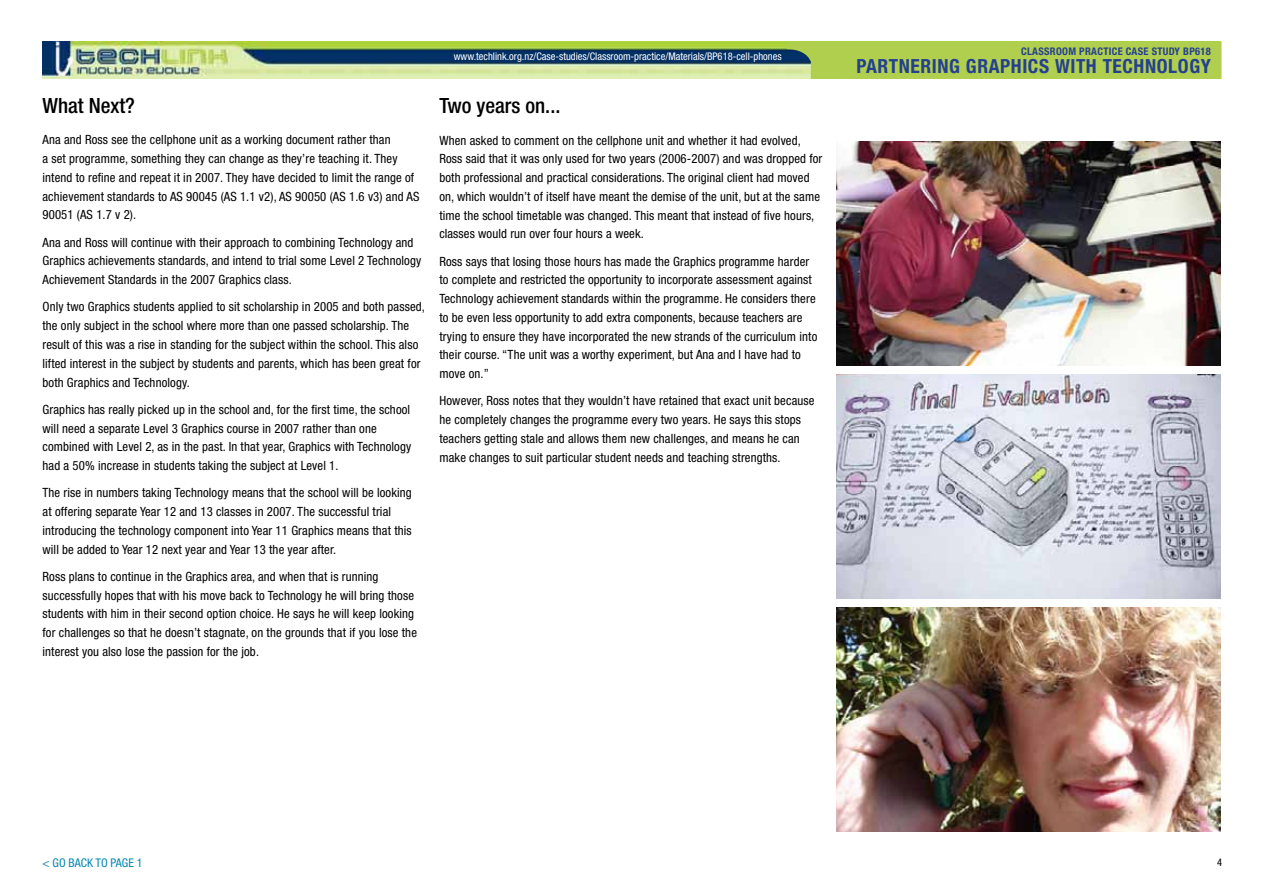
<style>
.page{position:relative;width:1263px;height:893px;background:#fff}
.page>*{position:absolute;margin:0;border:0;box-sizing:border-box;transform-origin:0 0}
.t1{font:500 condensed 21px "Helvetica Neue";color:#000}
.t2{font:700 condensed 19.5px "Helvetica Neue";letter-spacing:.03em;color:#25408f}
.t3{font:condensed 12.75px/18.8px "Helvetica Neue";letter-spacing:.01em;color:#000}
.t4{font:condensed 12px "Helvetica Neue";color:#0087af}
.t5{font:condensed 10.5px "Helvetica Neue";color:#fff}
.t6{font:700 condensed 10.5px "Helvetica Neue";letter-spacing:.03em;color:#25408f}
.t7{font:condensed 10.5px "Helvetica Neue";color:#000}
</style>
<div class="page">
<img style="left:43px;top:42px;width:744px;height:36px">
<div style="left:787px;top:42px;width:434px;height:37px;background:#b1cf4f"></div>
<img style="left:836px;top:375px;width:384px;height:223px">
<img style="left:836px;top:607px;width:384px;height:224px">
<img style="left:836px;top:142px;width:384px;height:224px">
<p class="t5" style="left:454px;top:50px;width:329px">www.techlink.org.nz/Case-studies/Classroom-practice/Materials/BP618-cell-phones</p>
<h1 class="t1" style="left:43px;top:93px;width:94px">What Next?</h1>
<h1 class="t1" style="left:439px;top:93px;width:123px">Two years on...</h1>
<p class="t3" style="left:43px;top:130px;width:378px">Ana and Ross see the cellphone unit as a working document rather than<br>a set programme, something they can change as they’re teaching it. They intend to refine and repeat it in 2007. They have decided to limit the range of achievement standards to AS 90045 (AS 1.1 v2), AS 90050 (AS 1.6 v3) and AS 90051 (AS 1.7 v 2).</p>
<p class="t3" style="left:43px;top:233px;width:380px">Ana and Ross will continue with their approach to combining Technology and<br>Graphics achievements standards, and intend to trial some Level 2 Technology<br>Achievement Standards in the 2007 Graphics class.</p>
<p class="t3" style="left:43px;top:297px;width:384px">Only two Graphics students applied to sit scholarship in 2005 and both passed, the only subject in the school where more than one passed scholarship. The result of this was a rise in standing for the subject within the school. This also lifted interest in the subject by students and parents, which has been great for both Graphics and Technology.</p>
<p class="t3" style="left:43px;top:400px;width:370px">Graphics has really picked up in the school and, for the first time, the school will need a separate Level 3 Graphics course in 2007 rather than one combined with Level 2, as in the past. In that year, Graphics with Technology had a 50% increase in students taking the subject at Level 1.</p>
<p class="t3" style="left:43px;top:483px;width:371px">The rise in numbers taking Technology means that the school will be looking at offering separate Year 12 and 13 classes in 2007. The successful trial introducing the technology component into Year 11 Graphics means that this will be added to Year 12 next year and Year 13 the year after.</p>
<p class="t3" style="left:43px;top:567px;width:376px">Ross plans to continue in the Graphics area, and when that is running successfully hopes that with his move back to Technology he will bring those students with him in their second option choice. He says he will keep looking for challenges so that he doesn’t stagnate, on the grounds that if you lose the interest you also lose the passion for the job.</p>
<p class="t3" style="left:439px;top:131px;width:384px">When asked to comment on the cellphone unit and whether it had evolved, Ross said that it was only used for two years (2006-2007) and was dropped for both professional and practical considerations. The original client had moved on, which wouldn’t of itself have meant the demise of the unit, but at the same time the school timetable was changed. This meant that instead of five hours, classes would run over four hours a week.</p>
<p class="t3" style="left:439px;top:252px;width:379px">Ross says that losing those hours has made the Graphics programme harder to complete and restricted the opportunity to incorporate assessment against Technology achievement standards within the programme. He considers there to be even less opportunity to add extra components, because teachers are trying to ensure they have incorporated the new strands of the curriculum into their course. “The unit was a worthy experiment, but Ana and I have had to move on.”</p>
<p class="t3" style="left:439px;top:391px;width:376px">However, Ross notes that they wouldn’t have retained that exact unit because he completely changes the programme every two years. He says this stops teachers getting stale and allows them new challenges, and means he can make changes to suit particular student needs and teaching strengths.</p>
<p class="t6" style="left:1021px;top:45px;width:118px">CLASSROOM PRACTICE CASE</p>
<p class="t6" style="left:1152px;top:45px;width:61px">STUDY BP618</p>
<h2 class="t2" style="left:856px;top:54px;width:356px">PARTNERING GRAPHICS WITH TECHNOLOGY</h2>
<p class="t4" style="left:43px;top:855px;width:102px">&lt; GO BACK TO PAGE 1</p>
<p class="t7" style="left:1217px;top:856px;width:7px">4</p>
</div>
